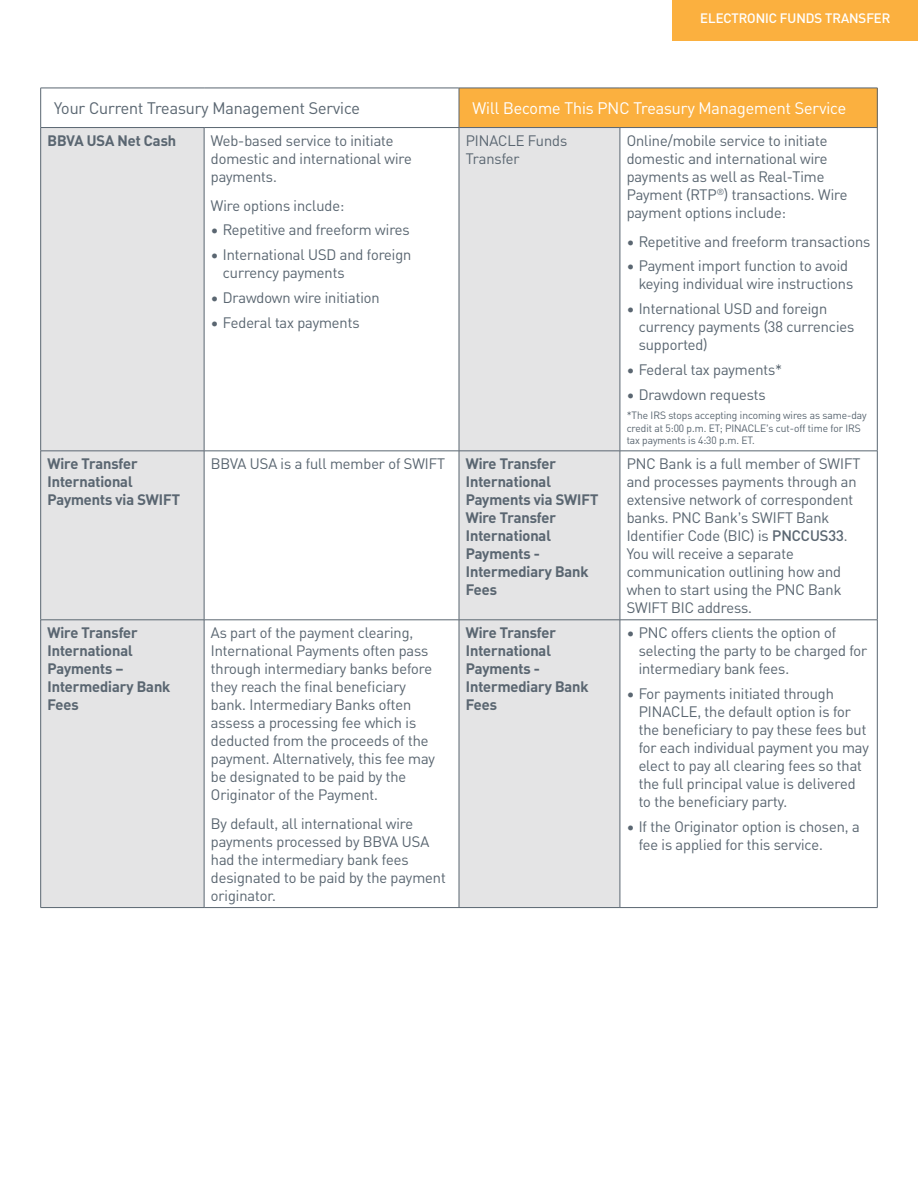
<style>
.page{position:relative;width:918px;height:1188px;background:#fff}
.page>*{position:absolute;margin:0;border:0;box-sizing:border-box;transform-origin:0 0}
.Table_Column_Heading{font:16.5px "PNC Brand";color:#fff}
.Table_Column_Headlin{font:16.5px "PNC Brand";color:#5a6671}
.Table_Row_body{font:15px/18px "PNC Brand";color:#5a6671}
.Table_Row_Heading{font:700 15px/18px "PNC Brand";color:#5a6671}
.section_marker_4_non{font:500 13.5px "PNC Brand";color:#fff}
.Disclosures{font:10.5px/12.6px "PNC Brand";color:#5a6671}
.s1{font-weight:500}
</style>
<div class="page">
<div style="left:459px;top:88px;width:418px;height:40px;background:#fbb03f"></div>
<svg style="left:41px;top:128px;width:579px;height:779px;fill:#e4e4e5"></svg>
<hr style="left:40px;top:451px;width:164px;height:1px;background:#5a6671">
<hr style="left:40px;top:620px;width:164px;height:1px;background:#5a6671">
<hr style="left:40px;top:907px;width:164px;height:1px;background:#5a6671">
<hr style="left:204px;top:451px;width:255px;height:1px;background:#5a6671">
<hr style="left:204px;top:620px;width:255px;height:1px;background:#5a6671">
<hr style="left:204px;top:907px;width:255px;height:1px;background:#5a6671">
<hr style="left:459px;top:451px;width:161px;height:1px;background:#5a6671">
<hr style="left:459px;top:620px;width:161px;height:1px;background:#5a6671">
<hr style="left:459px;top:907px;width:161px;height:1px;background:#5a6671">
<hr style="left:620px;top:451px;width:258px;height:1px;background:#5a6671">
<hr style="left:620px;top:620px;width:258px;height:1px;background:#5a6671">
<hr style="left:620px;top:907px;width:258px;height:1px;background:#5a6671">
<hr style="left:459px;top:88px;width:161px;height:1px;background:#5a6671">
<hr style="left:459px;top:88px;width:1px;height:39px;background:#5a6671">
<hr style="left:620px;top:88px;width:258px;height:1px;background:#5a6671">
<hr style="left:877px;top:88px;width:1px;height:39px;background:#5a6671">
<hr style="left:459px;top:127px;width:161px;height:1px;background:#5a6671">
<hr style="left:620px;top:127px;width:258px;height:1px;background:#5a6671">
<hr style="left:40px;top:127px;width:164px;height:1px;background:#5a6671">
<hr style="left:40px;top:128px;width:1px;height:323px;background:#5a6671">
<hr style="left:40px;top:451px;width:1px;height:169px;background:#5a6671">
<hr style="left:40px;top:620px;width:1px;height:287px;background:#5a6671">
<hr style="left:204px;top:127px;width:255px;height:1px;background:#5a6671">
<hr style="left:204px;top:128px;width:1px;height:323px;background:#5a6671">
<hr style="left:459px;top:128px;width:1px;height:323px;background:#5a6671">
<hr style="left:204px;top:451px;width:1px;height:169px;background:#5a6671">
<hr style="left:459px;top:451px;width:1px;height:169px;background:#5a6671">
<hr style="left:204px;top:620px;width:1px;height:287px;background:#5a6671">
<hr style="left:459px;top:620px;width:1px;height:287px;background:#5a6671">
<hr style="left:620px;top:128px;width:1px;height:323px;background:#5a6671">
<hr style="left:877px;top:128px;width:1px;height:323px;background:#5a6671">
<hr style="left:620px;top:451px;width:1px;height:169px;background:#5a6671">
<hr style="left:877px;top:451px;width:1px;height:169px;background:#5a6671">
<hr style="left:620px;top:620px;width:1px;height:287px;background:#5a6671">
<hr style="left:877px;top:620px;width:1px;height:287px;background:#5a6671">
<hr style="left:40px;top:88px;width:164px;height:1px;background:#5a6671">
<hr style="left:40px;top:88px;width:1px;height:39px;background:#5a6671">
<hr style="left:204px;top:88px;width:255px;height:1px;background:#5a6671">
<div style="left:673px;top:0;width:245px;height:40px;background:#fbb03f"></div>
<p class="section_marker_4_non" style="left:700px;top:9px;width:192px">ELECTRONIC FUNDS TRANSFER</p>
<p class="Table_Column_Headlin" style="left:54px;top:98px;width:307px">Your Current Treasury Management Service</p>
<p class="Table_Column_Heading" style="left:472px;top:98px;width:375px">Will Become This PNC Treasury Management Service</p>
<p class="Table_Row_Heading" style="left:47px;top:131px;width:130px">BBVA USA Net Cash</p>
<p class="Table_Row_body" style="left:211px;top:131px;width:202px">Web-based service to initiate domestic and international wire payments.</p>
<p class="Table_Row_body" style="left:211px;top:196px;width:135px">Wire options include:</p>
<p class="Table_Row_body" style="left:211px;top:221px;width:200px">• Repetitive and freeform wires</p>
<p class="Table_Row_body" style="left:223px;top:245px;width:190px;text-indent:-12px">• International USD and foreign currency payments</p>
<p class="Table_Row_body" style="left:211px;top:288px;width:170px">• Drawdown wire initiation</p>
<p class="Table_Row_body" style="left:211px;top:313px;width:150px">• Federal tax payments</p>
<p class="Table_Row_body" style="left:466px;top:131px;width:103px">PINACLE Funds<br>Transfer</p>
<p class="Table_Row_body" style="left:627px;top:131px;width:222px">Online/mobile service to initiate domestic and international wire payments as well as Real-Time<br>Payment (RTP<sup>®</sup>) transactions. Wire payment options include:</p>
<p class="Table_Row_body" style="left:627px;top:232px;width:245px">• Repetitive and freeform transactions</p>
<p class="Table_Row_body" style="left:639px;top:257px;width:216px;text-indent:-12px">• Payment import function to avoid keying individual wire instructions</p>
<p class="Table_Row_body" style="left:639px;top:299px;width:217px;text-indent:-12px">• International USD and foreign currency payments (38 currencies supported)</p>
<p class="Table_Row_body" style="left:627px;top:360px;width:157px">• Federal tax payments*</p>
<p class="Table_Row_body" style="left:627px;top:385px;width:140px">• Drawdown requests</p>
<p class="Disclosures" style="left:627px;top:409px;width:241px">*The IRS stops accepting incoming wires as same-day credit at 5:00 p.m. ET; PINACLE’s cut-off time for IRS tax payments is 4:30 p.m. ET.</p>
<p class="Table_Row_Heading" style="left:47px;top:454px;width:134px">Wire Transfer<br>International<br>Payments via SWIFT</p>
<p class="Table_Row_body" style="left:211px;top:454px;width:236px">BBVA USA is a full member of SWIFT</p>
<p class="Table_Row_Heading" style="left:466px;top:454px;width:134px">Wire Transfer<br>International<br>Payments via SWIFT<br>Wire Transfer<br>International<br>Payments -<br>Intermediary Bank<br>Fees</p>
<p class="Table_Row_body" style="left:627px;top:454px;width:235px">PNC Bank is a full member of SWIFT and processes payments through an extensive network of correspondent banks. PNC Bank’s SWIFT Bank<br>Identifier Code (BIC) is <span class="s1">PNCCUS33</span>.<br>You will receive a separate communication outlining how and when to start using the PNC Bank<br>SWIFT BIC address.</p>
<p class="Table_Row_Heading" style="left:47px;top:623px;width:124px">Wire Transfer<br>International<br>Payments –<br>Intermediary Bank<br>Fees</p>
<p class="Table_Row_body" style="left:211px;top:623px;width:226px">As part of the payment clearing,<br>International Payments often pass through intermediary banks before they reach the final beneficiary bank. Intermediary Banks often assess a processing fee which is deducted from the proceeds of the payment. Alternatively, this fee may be designated to be paid by the<br>Originator of the Payment.</p>
<p class="Table_Row_body" style="left:211px;top:814px;width:236px">By default, all international wire payments processed by BBVA USA had the intermediary bank fees designated to be paid by the payment originator.</p>
<p class="Table_Row_Heading" style="left:466px;top:623px;width:124px">Wire Transfer<br>International<br>Payments -<br>Intermediary Bank<br>Fees</p>
<p class="Table_Row_body" style="left:639px;top:623px;width:230px;text-indent:-12px">• PNC offers clients the option of selecting the party to be charged for intermediary bank fees.</p>
<p class="Table_Row_body" style="left:639px;top:684px;width:232px;text-indent:-12px">• For payments initiated through PINACLE, the default option is for the beneficiary to pay these fees but for each individual payment you may elect to pay all clearing fees so that the full principal value is delivered to the beneficiary party.</p>
<p class="Table_Row_body" style="left:639px;top:817px;width:222px;text-indent:-12px">• If the Originator option is chosen, a fee is applied for this service.</p>
</div>
